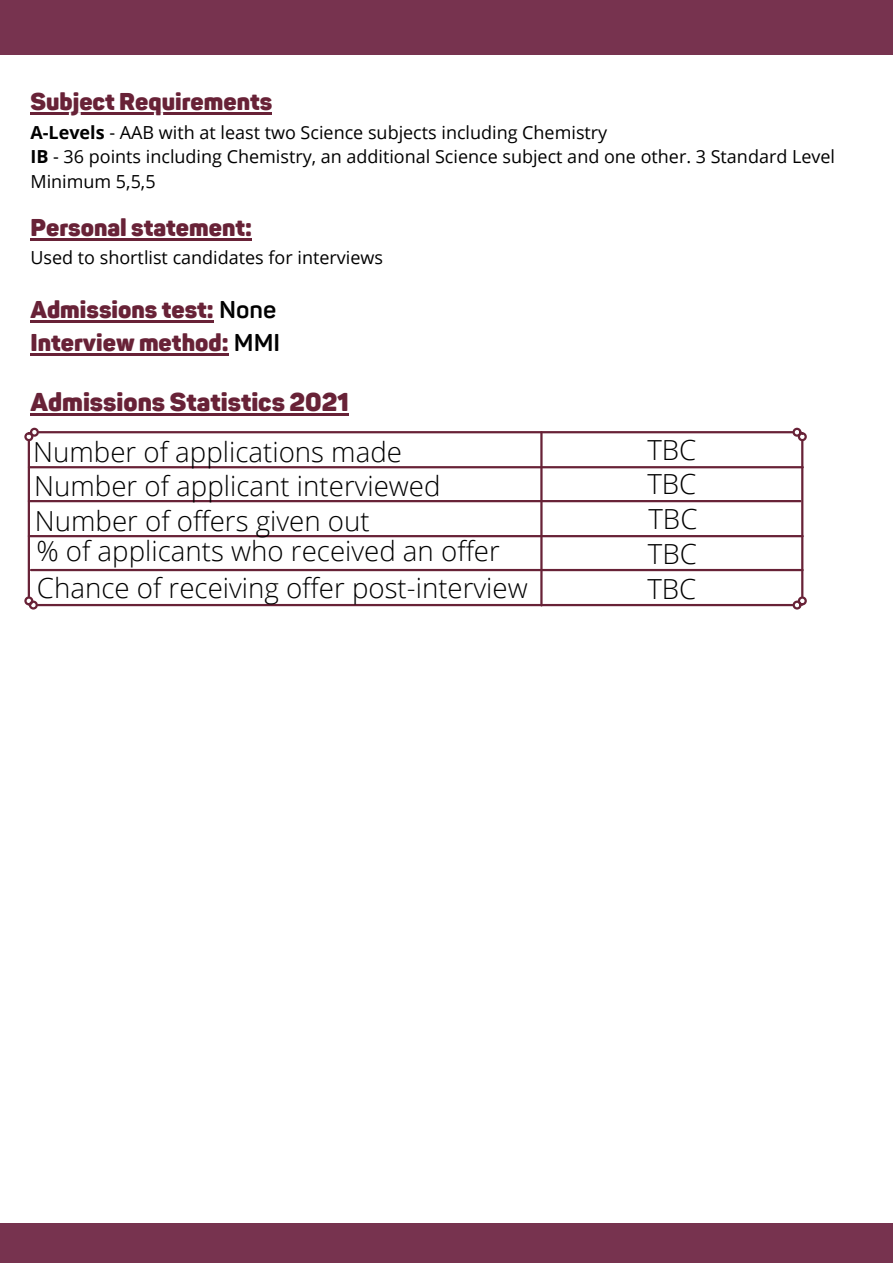
<style>
.page{position:relative;width:893px;height:1264px;background:#fff}
.page>*{position:absolute;margin:0;border:0;box-sizing:border-box;transform-origin:0 0}
.t1{font:300 27.6px "Open Sans";color:#000}
.t2{font:900 25.5px "Panton";color:#682237}
.t3{font:900 24px "Panton";color:#682237}
.t4{font:18px/24.8px "Open Sans";color:#000}
.s1{font-weight:700}
.s2{font-weight:700;color:#000}
</style>
<div class="page">
<div style="left:0;top:0;width:892px;height:54px;background:#77334f"></div>
<div style="left:0;top:1223px;width:892px;height:39px;background:#77334f"></div>
<hr style="left:30px;top:413px;width:319px;height:3px;background:#682237">
<hr style="left:30px;top:238px;width:222px;height:3px;background:#682237">
<hr style="left:30px;top:320px;width:184px;height:3px;background:#682237">
<hr style="left:30px;top:353px;width:198px;height:2px;background:#682237">
<hr style="left:30px;top:113px;width:242px;height:2px;background:#682237">
<hr style="left:38px;top:604px;width:754px;height:2px;background:#682237">
<div style="left:29px;top:600px;width:9px;height:9px;border:2px solid #682237;border-radius:50%"></div>
<div style="left:792px;top:600px;width:9px;height:9px;border:2px solid #682237;border-radius:50%"></div>
<hr style="left:39px;top:431px;width:753px;height:2px;background:#682237">
<div style="left:30px;top:428px;width:9px;height:9px;border:2px solid #682237;border-radius:50%"></div>
<div style="left:792px;top:428px;width:9px;height:9px;border:2px solid #682237;border-radius:50%"></div>
<hr style="left:801px;top:441px;width:2px;height:155px;background:#682237">
<div style="left:797px;top:432px;width:9px;height:9px;border:2px solid #682237;border-radius:50%"></div>
<div style="left:797px;top:596px;width:9px;height:9px;border:2px solid #682237;border-radius:50%"></div>
<hr style="left:29px;top:466px;width:773px;height:2px;background:#682237">
<hr style="left:29px;top:500px;width:771px;height:2px;background:#682237">
<hr style="left:29px;top:535px;width:773px;height:2px;background:#682237">
<hr style="left:31px;top:569px;width:771px;height:2px;background:#682237">
<hr style="left:540px;top:432px;width:2px;height:173px;background:#682237">
<hr style="left:28px;top:441px;width:2px;height:155px;background:#682237">
<div style="left:24px;top:432px;width:9px;height:9px;border:2px solid #682237;border-radius:50%"></div>
<div style="left:24px;top:596px;width:9px;height:9px;border:2px solid #682237;border-radius:50%"></div>
<p class="t3" style="left:30px;top:88px;width:243px">Subject Requirements</p>
<p class="t4" style="left:30px;top:119px;width:578px"><span class="s1">A-Levels</span> - AAB with at least two Science subjects including Chemistry</p>
<p class="t4" style="left:30px;top:144px;width:806px"><span class="s1">IB</span> - 36 points including Chemistry, an additional Science subject and one other. 3 Standard Level<br>Minimum 5,5,5</p>
<p class="t3" style="left:30px;top:214px;width:223px">Personal statement:</p>
<p class="t4" style="left:30px;top:245px;width:354px">Used to shortlist candidates for interviews</p>
<p class="t3" style="left:30px;top:296px;width:247px">Admissions test: <span class="s2">None</span></p>
<p class="t3" style="left:30px;top:328px;width:251px">Interview method: <span class="s2">MMI</span></p>
<p class="t2" style="left:30px;top:387px;width:320px">Admissions Statistics 2021</p>
<p class="t1" style="left:33px;top:432px;width:370px">Number of applications made</p>
<p class="t1" style="left:34px;top:466px;width:408px">Number of applicant interviewed</p>
<p class="t1" style="left:35px;top:501px;width:336px">Number of offers given out</p>
<p class="t1" style="left:36px;top:532px;width:465px">% of applicants who received an offer</p>
<p class="t1" style="left:647px;top:430px;width:50px">TBC</p>
<p class="t1" style="left:647px;top:464px;width:50px">TBC</p>
<p class="t1" style="left:648px;top:499px;width:50px">TBC</p>
<p class="t1" style="left:648px;top:534px;width:50px">TBC</p>
<p class="t1" style="left:37px;top:568px;width:492px">Chance of receiving offer post-interview</p>
<p class="t1" style="left:647px;top:569px;width:50px">TBC</p>
</div>
